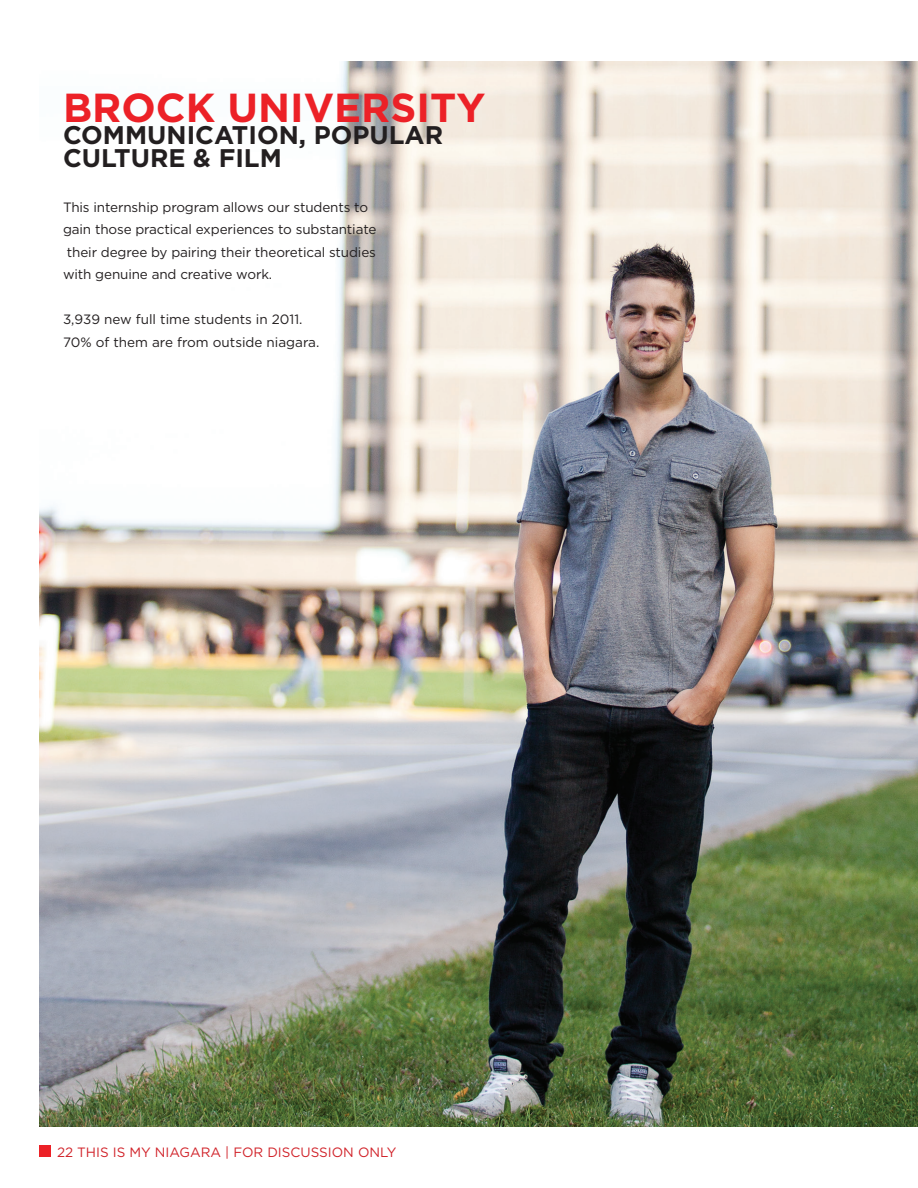
<style>
.page{position:relative;width:918px;height:1188px;background:#fff}
.page>*{position:absolute;margin:0;border:0;box-sizing:border-box;transform-origin:0 0}
.body{font:700 40.5px "Gotham";color:#ec2127}
.body-2{font:700 25.5px/22.5px "Gotham";color:#231f20}
.body-3{font:13.5px/22.5px "Gotham";letter-spacing:-.01em;color:#231f20}
.body-4{font:13.5px "Gotham";color:#d1232a}
</style>
<div class="page">
<img style="left:40px;top:61px;width:878px;height:1066px">
<div style="left:40px;top:1145px;width:11px;height:11px;background:#ec2127"></div>
<p class="body" style="left:63px;top:80px;width:424px">BROCK UNIVERSITY</p>
<p class="body-2" style="left:63px;top:124px;width:382px">COMMUNICATION, POPULAR<br>CULTURE &amp; FILM</p>
<p class="body-3" style="left:63px;top:195px;width:315px">This internship program allows our students to gain those practical experiences to substantiate their degree by pairing their theoretical studies with genuine and creative work.</p>
<p class="body-3" style="left:63px;top:308px;width:258px">3,939 new full time students in 2011.<br>70% of them are from outside niagara.</p>
<p class="body-4" style="left:57px;top:1143px;width:341px">22 THIS IS MY NIAGARA | FOR DISCUSSION ONLY</p>
</div>
